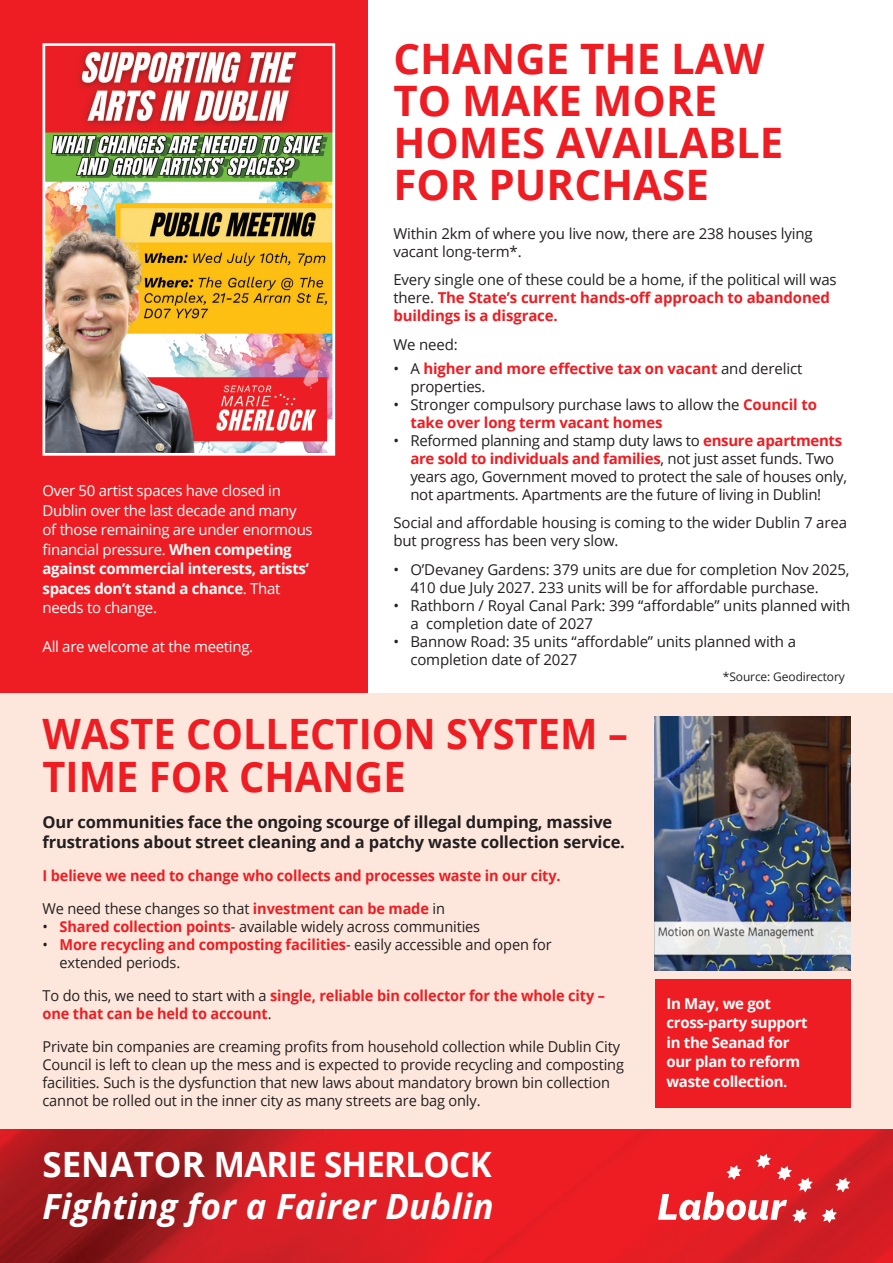
<style>
.page{position:relative;width:893px;height:1263px;background:#fff}
.page>*{position:absolute;margin:0;border:0;box-sizing:border-box;transform-origin:0 0}
.t1{font:700 42px/42px "Open Sans";color:#ee1d23}
.t2{font:700 41.85px/43.5px "Open Sans";color:#ee1d23;scale:.95 1}
.t3{font:700 34.95px "Open Sans";letter-spacing:-.02em;color:#fff}
.t4{font:italic 700 34.65px "Open Sans";letter-spacing:.01em;color:#fff}
.t5{font:700 16.5px/19.8px "Open Sans";letter-spacing:-.01em;color:#231f20}
.t6{font:15px/18px "Open Sans";letter-spacing:-.01em;color:#231f20}
.t7{font:700 15px/18px "Open Sans";letter-spacing:-.01em;color:#ee1d23}
.t8{font:15px/19.5px "Open Sans";letter-spacing:-.02em;color:#fff}
.t9{font:700 15px/19.5px "Open Sans";letter-spacing:-.02em;color:#fff}
.t10{font:12px "Open Sans";letter-spacing:-.01em;color:#231f20}
.s1{font-weight:700}
.s2{font-weight:400;color:#231f20}
.s3{font-weight:700;color:#ee1d23}
</style>
<div class="page">
<div style="left:0;top:0;width:367px;height:693px;background:#ee1d23"></div>
<img style="left:47px;top:48px;width:284px;height:404px">
<div style="left:43px;top:43px;width:292px;height:413px;border:3px solid #fff"></div>
<div style="left:0;top:693px;width:893px;height:457px;background:#fde7dc"></div>
<div style="left:655px;top:979px;width:195px;height:129px;background:#ee1d23"></div>
<img style="left:655px;top:717px;width:195px;height:254px">
<img style="left:0;top:1130px;width:893px;height:133px">
<svg style="left:835px;top:1177px;width:15px;height:15px"></svg>
<svg style="left:822px;top:1208px;width:15px;height:15px"></svg>
<svg style="left:658px;top:1154px;width:155px;height:69px"></svg>
<p class="t8" style="left:43px;top:481px;width:272px">Over 50 artist spaces have closed in Dublin over the last decade and many of those remaining are under enormous financial pressure. <span class="s1">When competing against commercial interests, artists’ spaces don’t stand a chance</span>. That needs to change.</p>
<p class="t8" style="left:43px;top:637px;width:212px">All are welcome at the meeting.</p>
<p class="t1" style="left:393px;top:36px;width:392px">CHANGE THE LAW<br>TO MAKE MORE<br>HOMES AVAILABLE<br>FOR PURCHASE</p>
<p class="t6" style="left:393px;top:224px;width:421px">Within 2km of where you live now, there are 238 houses lying vacant long-term*.</p>
<p class="t7" style="left:393px;top:270px;width:445px"><span class="s2">Every single one of these could be a home, if the political will was there.</span> The State’s current hands-off approach to abandoned buildings is a disgrace.</p>
<p class="t6" style="left:393px;top:335px;width:66px">We need:</p>
<p class="t7" style="left:410px;top:359px;width:393px;text-indent:-17px"><span class="s2">• A</span> higher and more effective tax on vacant <span class="s2">and derelict properties.</span></p>
<p class="t6" style="left:410px;top:395px;width:408px;text-indent:-17px">• Stronger compulsory purchase laws to allow the <span class="s3">Council to take over long term vacant homes</span></p>
<p class="t6" style="left:410px;top:431px;width:438px;text-indent:-17px">• Reformed planning and stamp duty laws to <span class="s3">ensure apartments are sold to individuals and families</span>, not just asset funds. Two years ago, Government moved to protect the sale of houses only, not apartments. Apartments are the future of living in Dublin!</p>
<p class="t6" style="left:393px;top:513px;width:455px">Social and affordable housing is coming to the wider Dublin 7 area but progress has been very slow.</p>
<p class="t6" style="left:410px;top:560px;width:441px;text-indent:-17px">• O’Devaney Gardens: 379 units are due for completion Nov 2025,<br>410 due July 2027. 233 units will be for affordable purchase.</p>
<p class="t6" style="left:410px;top:596px;width:442px;text-indent:-17px">• Rathborn / Royal Canal Park: 399 “affordable” units planned with a completion date of 2027</p>
<p class="t6" style="left:410px;top:632px;width:387px;text-indent:-17px">• Bannow Road: 35 units “affordable” units planned with a completion date of 2027</p>
<p class="t10" style="left:723px;top:668px;width:123px">*Source: Geodirectory</p>
<p class="t2" style="left:43px;top:711px;width:618px">WASTE COLLECTION SYSTEM –<br>TIME FOR CHANGE</p>
<p class="t5" style="left:43px;top:812px;width:584px">Our communities face the ongoing scourge of illegal dumping, massive frustrations about street cleaning and a patchy waste collection service.</p>
<p class="t7" style="left:43px;top:866px;width:520px">I believe we need to change who collects and processes waste in our city.</p>
<p class="t6" style="left:43px;top:899px;width:404px">We need these changes so that <span class="s3">investment can be made</span> in</p>
<p class="t6" style="left:43px;top:917px;width:439px">• <span class="s3">Shared collection points</span>- available widely across communities</p>
<p class="t6" style="left:60px;top:935px;width:494px;text-indent:-17px">• <span class="s3">More recycling and composting facilities</span>- easily accessible and open for extended periods.</p>
<p class="t7" style="left:43px;top:986px;width:564px"><span class="s2">To do this, we need to start with a</span> single, reliable bin collector for the whole city – one that can be held to account<span class="s2">.</span></p>
<p class="t6" style="left:43px;top:1037px;width:583px">Private bin companies are creaming profits from household collection while Dublin City Council is left to clean up the mess and is expected to provide recycling and composting facilities. Such is the dysfunction that new laws about mandatory brown bin collection cannot be rolled out in the inner city as many streets are bag only.</p>
<p class="t3" style="left:43px;top:1139px;width:451px">SENATOR MARIE SHERLOCK</p>
<p class="t4" style="left:43px;top:1182px;width:453px">Fighting for a Fairer Dublin</p>
<p class="t9" style="left:666px;top:993px;width:143px">In May, we got cross-party support in the Seanad for our plan to reform waste collection.</p>
</div>
